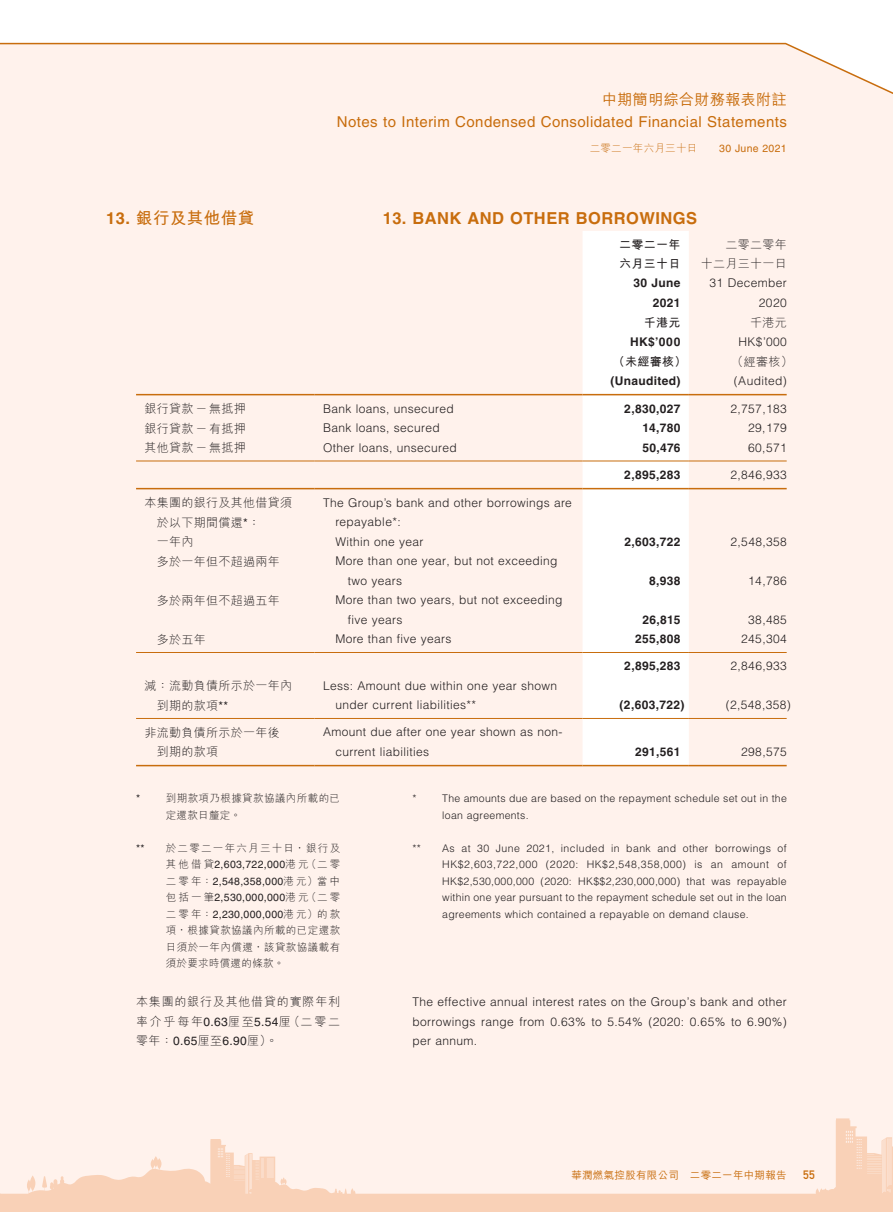
<style>
.page{position:relative;width:893px;height:1212px;background:#fff2ec}
.page>*{position:absolute;margin:0;border:0;box-sizing:border-box;transform-origin:0 0}
.t1{font:700 16.5px "Helvetica LT Std";letter-spacing:.03em;color:#c86d0d}
.t2{font:700 16.5px "M Hei HK";letter-spacing:.03em;color:#c86d0d}
.t3{font:15px "Helvetica LT Std";letter-spacing:.03em;color:#c86d0d}
.t4{font:500 15px "M Hei HK";letter-spacing:.03em;color:#c86d0d}
.t5{font:300 12px/19.5px "Helvetica LT Std";letter-spacing:.03em;color:#231f20}
.t6{font:300 12px/19.5px "M Hei HK";letter-spacing:.03em;color:#231f20}
.t7{font:700 12px/19.5px "Helvetica LT Std";letter-spacing:.03em;color:#231f20;text-align:right}
.t8{font:700 12px/19.5px "M Hei HK";letter-spacing:.03em;color:#231f20}
.t9{font:12px "DIN Mittelschrift Std";color:#c86d0d}
.t10{font:300 10.5px/16.5px "Helvetica LT Std";letter-spacing:.03em;color:#231f20}
.t11{font:10.5px/16.5px "Helvetica LT Std";letter-spacing:.03em;color:#231f20;text-align:justify}
.t12{font:300 10.5px/16.5px "M Hei HK";letter-spacing:.04em;color:#231f20}
.t13{font:500 10.5px "M Hei HK";letter-spacing:.03em;color:#c86d0d}
.t14{font:300 10.5px "M Hei HK";letter-spacing:.12em;color:#231f20}
.t15{font:300 10.5px "M Hei HK";letter-spacing:.03em;color:#c86d0d}
.t16{font:10.5px "Helvetica LT Std";letter-spacing:.03em;color:#c86d0d}
.s1{font-family:"Helvetica LT Std"}
.s2{font-family:"Helvetica LT Std";font-weight:400}
.s3{font-family:"M Hei HK";font-weight:300}
</style>
<div class="page">
<div style="left:0;top:0;width:893px;height:42px;background:#fff"></div>
<svg style="left:0;top:42px;width:893px;height:52px"></svg>
<svg style="left:0;top:1118px;width:893px;height:94px"></svg>
<div style="left:583px;top:231px;width:106px;height:534px;background:#fff"></div>
<hr style="left:136px;top:394px;width:179px;height:1px;background:#c86d0d">
<hr style="left:315px;top:394px;width:268px;height:1px;background:#c86d0d">
<hr style="left:583px;top:394px;width:106px;height:1px;background:#c86d0d">
<hr style="left:689px;top:394px;width:98px;height:1px;background:#c86d0d">
<hr style="left:136px;top:461px;width:179px;height:1px;background:#c86d0d">
<hr style="left:315px;top:461px;width:268px;height:1px;background:#c86d0d">
<hr style="left:583px;top:461px;width:106px;height:1px;background:#c86d0d">
<hr style="left:689px;top:461px;width:98px;height:1px;background:#c86d0d">
<hr style="left:136px;top:488px;width:179px;height:1px;background:#c86d0d">
<hr style="left:315px;top:488px;width:268px;height:1px;background:#c86d0d">
<hr style="left:583px;top:488px;width:106px;height:1px;background:#c86d0d">
<hr style="left:689px;top:488px;width:98px;height:1px;background:#c86d0d">
<hr style="left:136px;top:652px;width:179px;height:1px;background:#c86d0d">
<hr style="left:315px;top:652px;width:268px;height:1px;background:#c86d0d">
<hr style="left:583px;top:652px;width:106px;height:1px;background:#c86d0d">
<hr style="left:689px;top:652px;width:98px;height:1px;background:#c86d0d">
<hr style="left:136px;top:718px;width:179px;height:1px;background:#c86d0d">
<hr style="left:315px;top:718px;width:268px;height:1px;background:#c86d0d">
<hr style="left:583px;top:718px;width:106px;height:1px;background:#c86d0d">
<hr style="left:689px;top:718px;width:98px;height:1px;background:#c86d0d">
<hr style="left:136px;top:765px;width:179px;height:1px;background:#c86d0d">
<hr style="left:315px;top:765px;width:268px;height:1px;background:#c86d0d">
<hr style="left:583px;top:765px;width:106px;height:1px;background:#c86d0d">
<hr style="left:689px;top:765px;width:98px;height:1px;background:#c86d0d">
<p class="t4" style="left:602px;top:88px;width:186px">中期簡明綜合財務報表附註</p>
<p class="t3" style="left:337px;top:113px;width:451px">Notes to Interim Condensed Consolidated Financial Statements</p>
<h1 class="t2" style="left:106px;top:206px;width:150px"><span class="s1">13.</span> 銀行及其他借貸</h1>
<p class="t15" style="left:590px;top:143px;width:109px">二零二一年六月三十日</p>
<p class="t16" style="left:719px;top:142px;width:69px">30 June 2021</p>
<h1 class="t1" style="left:383px;top:209px;width:316px">13. BANK AND OTHER BORROWINGS</h1>
<p class="t8" style="left:619px;top:234px;width:63px">二零二一年六月三十日</p>
<p class="t6" style="left:701px;top:234px;width:88px;text-align:right">二零二零年<br>十二月三十一日</p>
<p class="t7" style="left:634px;top:273px;width:48px">30 June<br>2021</p>
<p class="t5" style="left:710px;top:273px;width:79px;text-align:right">31 December<br>2020</p>
<p class="t8" style="left:644px;top:312px;width:38px">千港元</p>
<p class="t6" style="left:750px;top:312px;width:38px">千港元</p>
<p class="t7" style="left:630px;top:332px;width:52px">HK$’000</p>
<p class="t5" style="left:739px;top:332px;width:50px">HK$’000</p>
<p class="t8" style="left:613px;top:351px;width:75px">（未經審核）</p>
<p class="t6" style="left:731px;top:351px;width:63px">（經審核）</p>
<p class="t7" style="left:610px;top:371px;width:71px">(Unaudited)</p>
<p class="t5" style="left:734px;top:371px;width:54px">(Audited)</p>
<p class="t6" style="left:145px;top:399px;width:103px">銀行貸款－無抵押</p>
<p class="t5" style="left:323px;top:399px;width:132px">Bank loans, unsecured</p>
<p class="t7" style="left:624px;top:399px;width:58px">2,830,027</p>
<p class="t5" style="left:731px;top:399px;width:58px">2,757,183</p>
<p class="t6" style="left:145px;top:418px;width:103px">銀行貸款－有抵押</p>
<p class="t5" style="left:323px;top:418px;width:118px">Bank loans, secured</p>
<p class="t7" style="left:642px;top:418px;width:39px">14,780</p>
<p class="t5" style="left:748px;top:418px;width:40px">29,179</p>
<p class="t6" style="left:145px;top:438px;width:103px">其他貸款－無抵押</p>
<p class="t5" style="left:323px;top:438px;width:135px">Other loans, unsecured</p>
<p class="t7" style="left:642px;top:438px;width:39px">50,476</p>
<p class="t5" style="left:748px;top:438px;width:40px">60,571</p>
<p class="t7" style="left:624px;top:465px;width:58px">2,895,283</p>
<p class="t5" style="left:731px;top:465px;width:58px">2,846,933</p>
<p class="t6" style="left:157px;top:493px;width:137px;text-indent:-12px">本集團的銀行及其他借貸須於以下期間償還<span class="s2">*</span>：</p>
<p class="t5" style="left:335px;top:493px;width:238px;text-indent:-12px">The Group’s bank and other borrowings are repayable*:</p>
<p class="t6" style="left:157px;top:532px;width:38px">一年內</p>
<p class="t5" style="left:335px;top:532px;width:90px">Within one year</p>
<p class="t7" style="left:624px;top:532px;width:58px">2,603,722</p>
<p class="t5" style="left:731px;top:532px;width:58px">2,548,358</p>
<p class="t6" style="left:157px;top:551px;width:125px">多於一年但不超過兩年</p>
<p class="t5" style="left:348px;top:551px;width:211px;text-indent:-12px">More than one year, but not exceeding two years</p>
<p class="t7" style="left:649px;top:571px;width:33px">8,938</p>
<p class="t5" style="left:748px;top:571px;width:40px">14,786</p>
<p class="t6" style="left:157px;top:590px;width:125px">多於兩年但不超過五年</p>
<p class="t5" style="left:348px;top:590px;width:216px;text-indent:-12px">More than two years, but not exceeding five years</p>
<p class="t7" style="left:642px;top:610px;width:39px">26,815</p>
<p class="t5" style="left:748px;top:610px;width:40px">38,485</p>
<p class="t6" style="left:157px;top:629px;width:51px">多於五年</p>
<p class="t5" style="left:335px;top:629px;width:117px">More than five years</p>
<p class="t7" style="left:635px;top:629px;width:47px">255,808</p>
<p class="t5" style="left:741px;top:629px;width:47px">245,304</p>
<p class="t7" style="left:624px;top:656px;width:58px">2,895,283</p>
<p class="t5" style="left:731px;top:656px;width:58px">2,846,933</p>
<p class="t6" style="left:157px;top:676px;width:137px;text-indent:-12px">減：流動負債所示於一年內到期的款項<span class="s2">**</span></p>
<p class="t5" style="left:335px;top:676px;width:223px;text-indent:-12px">Less: Amount due within one year shown under current liabilities**</p>
<p class="t7" style="left:620px;top:695px;width:66px">(2,603,722)</p>
<p class="t5" style="left:726px;top:695px;width:66px">(2,548,358)</p>
<p class="t6" style="left:157px;top:722px;width:125px;text-indent:-12px">非流動負債所示於一年後到期的款項</p>
<p class="t5" style="left:335px;top:722px;width:228px;text-indent:-12px">Amount due after one year shown as non&shy;current liabilities</p>
<p class="t7" style="left:635px;top:742px;width:47px">291,561</p>
<p class="t5" style="left:741px;top:742px;width:47px">298,575</p>
<p class="t11" style="left:136px;top:790px;width:6px">*</p>
<p class="t12" style="left:166px;top:790px;width:176px">到期款項乃根據貸款協議內所載的已定還款日釐定。</p>
<p class="t11" style="left:136px;top:840px;width:10px">**</p>
<p class="t14" style="left:166px;top:843px;width:176px">於二零二一年六月三十日，銀行及</p>
<p class="t11" style="left:166px;top:856px;width:176px"><span class="s3">其他借貸</span>2,603,722,000<span class="s3">港元（二零二零年：</span>2,548,358,000<span class="s3">港元）當中包括一筆</span>2,530,000,000<span class="s3">港元（二零二零年：</span>2,230,000,000<span class="s3">港元）的款</span></p>
<p class="t12" style="left:166px;top:922px;width:176px;text-align:justify">項，根據貸款協議內所載的已定還款日須於一年內償還，該貸款協議載有須於要求時償還的條款。</p>
<p class="t6" style="left:136px;top:992px;width:206px;text-align:justify">本集團的銀行及其他借貸的實際年利率介乎每年<span class="s2">0.63</span>厘至<span class="s2">5.54</span>厘（二零二零年：<span class="s2">0.65</span>厘至<span class="s2">6.90</span>厘）。</p>
<p class="t10" style="left:412px;top:790px;width:6px">*</p>
<p class="t10" style="left:442px;top:790px;width:346px">The amounts due are based on the repayment schedule set out in the loan agreements.</p>
<p class="t10" style="left:412px;top:840px;width:10px">**</p>
<p class="t10" style="left:442px;top:840px;width:346px;text-align:justify">As at 30 June 2021, included in bank and other borrowings of HK$2,603,722,000 (2020: HK$2,548,358,000) is an amount of HK$2,530,000,000 (2020: HK$$2,230,000,000) that was repayable within one year pursuant to the repayment schedule set out in the loan agreements which contained a repayable on demand clause.</p>
<p class="t5" style="left:412px;top:992px;width:376px;text-align:justify">The effective annual interest rates on the Group’s bank and other borrowings range from 0.63% to 5.54% (2020: 0.65% to 6.90%) per annum.</p>
<p class="t13" style="left:571px;top:1168px;width:217px">華潤燃氣控股有限公司 二零二一年中期報告</p>
<p class="t9" style="left:803px;top:1167px;width:13px">55</p>
</div>
